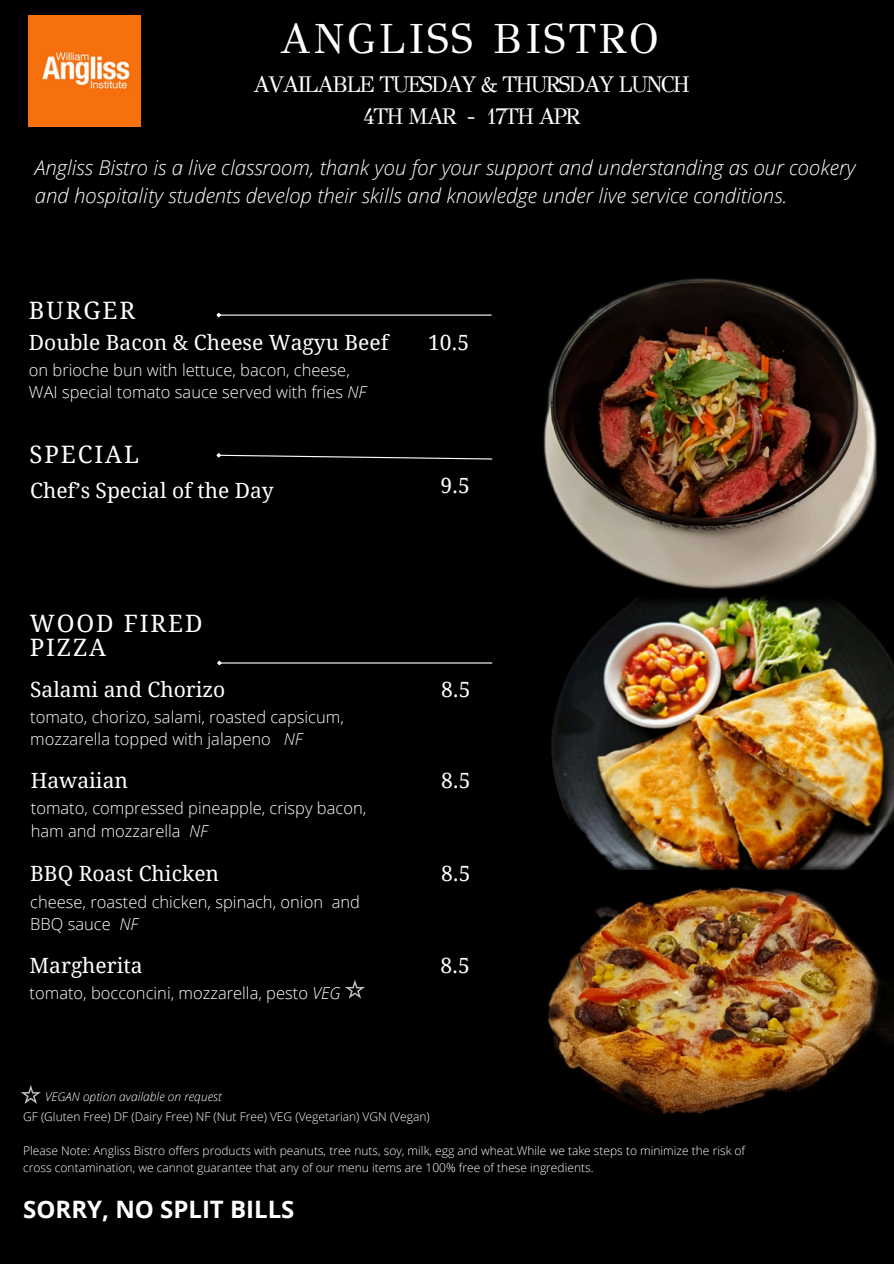
<style>
.page{position:relative;width:894px;height:1264px;background:#fff}
.page>*{position:absolute;margin:0;border:0;box-sizing:border-box;transform-origin:0 0}
.t1{font:42.15px "GFS Didot";letter-spacing:.06em;color:#fff}
.t2{font:24px/23.7px "Droid Serif";letter-spacing:.08em;color:#fff}
.t3{font:700 24px "Open Sans";color:#fff}
.t4{font:22.65px/31.5px "GFS Didot";letter-spacing:-.085em;color:#fff;text-align:center}
.t5{font:21px "Droid Serif";color:#fff}
.t6{font:italic 300 20.4px/28.2px "Open Sans";color:#fff}
.t7{font:300 16.5px/22.5px "Open Sans";color:#fff}
.t8{font:300 12px "Open Sans";color:#fff}
.t9{font:italic 300 12px "Open Sans";color:#fff}
.s1{font-style:italic}
</style>
<div class="page">
<div style="left:0;top:0;width:893px;height:1263px;background:#000"></div>
<hr style="left:220px;top:314px;width:271px;height:2px;background:#fff">
<svg style="left:216px;top:313px;width:6px;height:5px"></svg>
<svg style="left:216px;top:453px;width:277px;height:7px"></svg>
<hr style="left:221px;top:662px;width:271px;height:1px;background:#fff">
<svg style="left:217px;top:660px;width:5px;height:6px"></svg>
<img style="left:29px;top:15px;width:111px;height:112px">
<svg style="left:21px;top:1085px;width:20px;height:18px"></svg>
<svg style="left:345px;top:980px;width:20px;height:18px"></svg>
<img style="left:548px;top:869px;width:345px;height:246px">
<img style="left:543px;top:278px;width:334px;height:312px">
<img style="left:551px;top:596px;width:342px;height:273px">
<p class="t1" style="left:279px;top:13px;width:381px">ANGLISS BISTRO</p>
<p class="t4" style="left:253px;top:69px;width:438px">AVAILABLE TUESDAY &amp; THURSDAY LUNCH<br>4TH MAR - 17TH APR</p>
<h3 class="t6" style="left:35px;top:152px;width:822px">Angliss Bistro is a live classroom, thank you for your support and understanding as our cookery and hospitality students develop their skills and knowledge under live service conditions.</h3>
<h3 class="t2" style="left:29px;top:298px;width:108px">BURGER</h3>
<p class="t5" style="left:29px;top:330px;width:361px">Double Bacon &amp; Cheese Wagyu Beef</p>
<h2 class="t7" style="left:29px;top:358px;width:339px">on brioche bun with lettuce, bacon, cheese,<br>WAI special tomato sauce served with fries <span class="s1">NF</span></h2>
<p class="t2" style="left:30px;top:442px;width:111px">SPECIAL</p>
<h3 class="t5" style="left:30px;top:478px;width:245px">Chef’s Special of the Day</h3>
<h3 class="t5" style="left:428px;top:330px;width:43px">10.5</h3>
<h3 class="t5" style="left:440px;top:474px;width:31px">9.5</h3>
<h4 class="t2" style="left:30px;top:611px;width:174px">WOOD FIRED<br>PIZZA</h4>
<h2 class="t5" style="left:30px;top:677px;width:197px">Salami and Chorizo</h2>
<p class="t7" style="left:30px;top:705px;width:315px">tomato, chorizo, salami, roasted capsicum, mozzarella topped with jalapeno <span class="s1">NF</span></p>
<h3 class="t5" style="left:31px;top:768px;width:99px">Hawaiian</h3>
<p class="t7" style="left:31px;top:796px;width:337px">tomato, compressed pineapple, crispy bacon, ham and mozzarella <span class="s1">NF</span></p>
<p class="t5" style="left:30px;top:861px;width:190px">BBQ Roast Chicken</p>
<h3 class="t7" style="left:30px;top:890px;width:331px">cheese, roasted chicken, spinach, onion and<br>BBQ sauce <span class="s1">NF</span></h3>
<h3 class="t5" style="left:441px;top:677px;width:31px">8.5</h3>
<h2 class="t5" style="left:441px;top:768px;width:31px">8.5</h2>
<h3 class="t5" style="left:441px;top:861px;width:31px">8.5</h3>
<h4 class="t5" style="left:30px;top:953px;width:115px">Margherita</h4>
<h3 class="t5" style="left:440px;top:953px;width:31px">8.5</h3>
<h2 class="t7" style="left:30px;top:981px;width:312px">tomato, bocconcini, mozzarella, pesto <span class="s1">VEG</span></h2>
<h4 class="t9" style="left:45px;top:1087px;width:178px">VEGAN option available on request</h4>
<h3 class="t8" style="left:23px;top:1108px;width:408px">GF (Gluten Free) DF (Dairy Free) NF (Nut Free) VEG (Vegetarian) VGN (Vegan)</h3>
<h3 class="t8" style="left:23px;top:1142px;width:723px">Please Note: Angliss Bistro offers products with peanuts, tree nuts, soy, milk, egg and wheat.While we take steps to minimize the risk of</h3>
<p class="t8" style="left:23px;top:1158px;width:571px">cross contamination, we cannot guarantee that any of our menu items are 100% free of these ingredients.</p>
<h4 class="t3" style="left:23px;top:1192px;width:273px">SORRY, NO SPLIT BILLS</h4>
</div>
